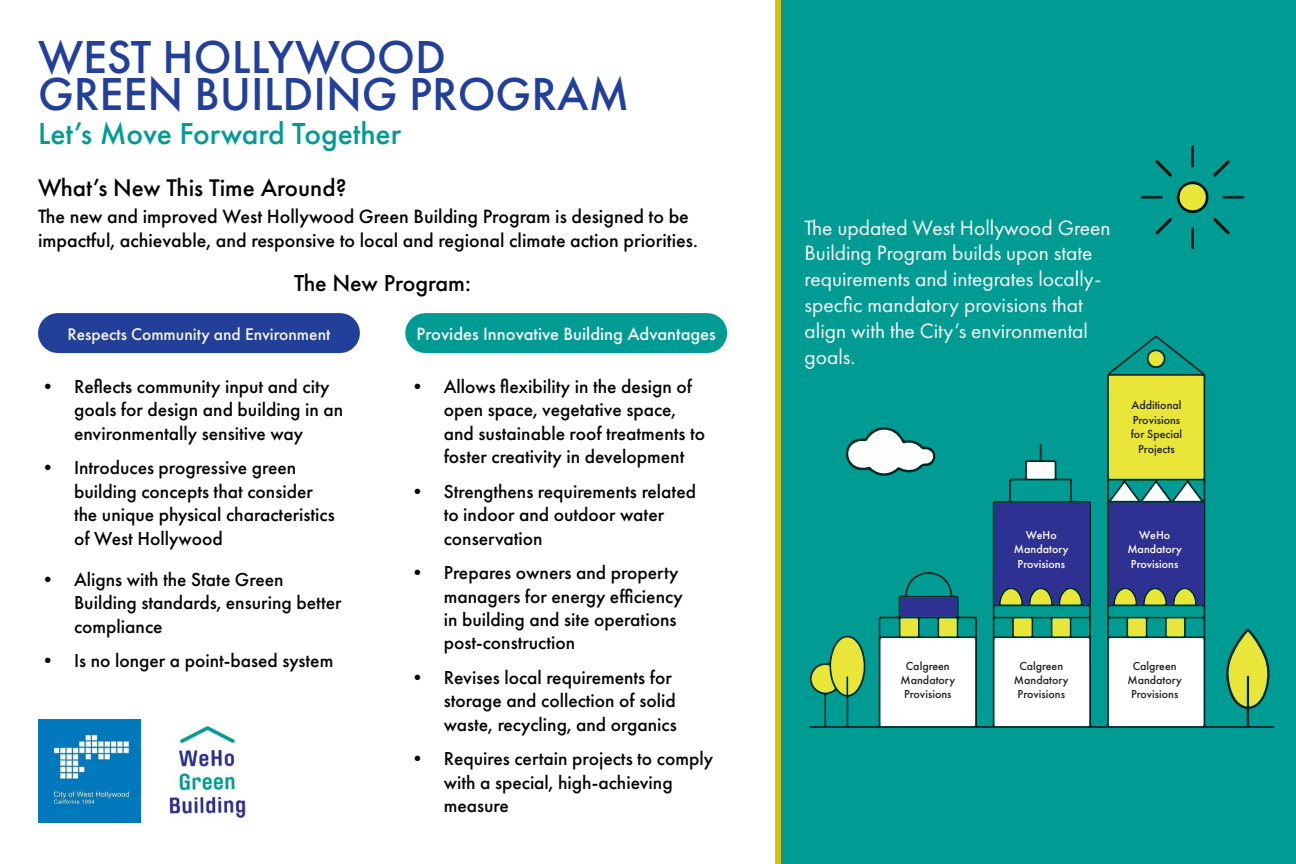
<style>
.page{position:relative;width:1296px;height:864px;background:#fff}
.page>*{position:absolute;margin:0;border:0;box-sizing:border-box;transform-origin:0 0}
.Title_VL{font:500 48px "Futura PT";color:#223f99}
.Subtitle_Vl{font:500 31.5px "Futura PT";color:#009c94}
.t1{font:500 25px "Futura PT";color:#040503}
.Body_VL{font:500 24px "Futura PT";letter-spacing:-.005em;color:#040503}
.Body_VL-2{font:21.5px/25.8px "Futura PT";color:#fff}
.Body_VL-3{font:500 20px/24px "Futura PT";color:#040503}
.t2{font:500 19.5px/23.4px "Futura PT";color:#040503}
.t3{font:500 18.5px "Futura PT";color:#f7f7f8}
.t4{font:500 17.5px "Futura PT";color:#f7f7f8}
.t5{font:500 12px/14.4px "Futura PT";color:#231f20;text-align:center}
.t6{font:500 12px/14.4px "Futura PT";color:#fff;text-align:center}
</style>
<div class="page">
<div style="left:781px;top:0;width:515px;height:864px;background:#009c94"></div>
<div style="left:775px;top:0;width:6px;height:864px;background:#d8c010"></div>
<div style="left:58px;top:313px;width:282px;height:40px;background:#223f99"></div>
<div style="left:425px;top:313px;width:282px;height:40px;background:#009c94"></div>
<svg style="left:809px;top:335px;width:465px;height:393px"></svg>
<svg style="left:1141px;top:146px;width:104px;height:103px"></svg>
<svg style="left:1228px;top:632px;width:40px;height:75px"></svg>
<svg style="left:812px;top:637px;width:52px;height:89px"></svg>
<svg style="left:880px;top:569px;width:95px;height:157px"></svg>
<svg style="left:994px;top:462px;width:96px;height:264px"></svg>
<svg style="left:846px;top:425px;width:89px;height:52px"></svg>
<div style="left:1180px;top:184px;width:26px;height:26px;background:#e9e639;border-radius:50%"></div>
<svg style="left:1109px;top:338px;width:95px;height:388px;background:#90ab8c"></svg>
<img style="left:38px;top:720px;width:102px;height:103px">
<img style="left:169px;top:725px;width:77px;height:94px">
<p class="Title_VL" style="left:38px;top:28px;width:409px">WEST HOLLYWOOD</p>
<p class="Title_VL" style="left:38px;top:65px;width:593px">GREEN BUILDING PROGRAM</p>
<p class="Subtitle_Vl" style="left:38px;top:114px;width:365px">Let’s Move Forward Together</p>
<p class="t1" style="left:38px;top:172px;width:310px">What’s New This Time Around?</p>
<p class="Body_VL-3" style="left:38px;top:204px;width:661px">The new and improved West Hollywood Green Building Program is designed to be impactful, achievable, and responsive to local and regional climate action priorities.</p>
<p class="Body_VL" style="left:294px;top:269px;width:178px">The New Program:</p>
<p class="t4" style="left:68px;top:323px;width:264px">Respects Community and Environment</p>
<p class="t2" style="left:74px;top:375px;width:271px;text-indent:-36px">• Reflects community input and city goals for design and building in an environmentally sensitive way</p>
<p class="t2" style="left:74px;top:456px;width:262px;text-indent:-36px">• Introduces progressive green building concepts that consider the unique physical characteristics of West Hollywood</p>
<p class="t2" style="left:74px;top:568px;width:269px;text-indent:-36px">• Aligns with the State Green<br>Building standards, ensuring better compliance</p>
<p class="t2" style="left:38px;top:649px;width:297px">• Is no longer a point-based system</p>
<p class="t3" style="left:417px;top:323px;width:301px">Provides Innovative Building Advantages</p>
<p class="t2" style="left:444px;top:375px;width:263px;text-indent:-36px">• Allows flexibility in the design of open space, vegetative space, and sustainable roof treatments to foster creativity in development</p>
<p class="t2" style="left:444px;top:480px;width:254px;text-indent:-36px">• Strengthens requirements related to indoor and outdoor water conservation</p>
<p class="t2" style="left:444px;top:561px;width:241px;text-indent:-36px">• Prepares owners and property managers for energy efficiency in building and site operations post-construction</p>
<p class="t2" style="left:444px;top:666px;width:234px;text-indent:-36px">• Revises local requirements for storage and collection of solid waste, recycling, and organics</p>
<p class="t2" style="left:444px;top:747px;width:271px;text-indent:-36px">• Requires certain projects to comply with a special, high-achieving measure</p>
<p class="Body_VL-2" style="left:805px;top:214px;width:308px">The updated West Hollywood Green<br>Building Program builds upon state requirements and integrates locally&shy;specfic mandatory provisions that align with the City’s environmental goals.</p>
<p class="t5" style="left:1131px;top:398px;width:53px">Additional<br>Provisions for Special<br>Projects</p>
<p class="t6" style="left:1014px;top:528px;width:56px">WeHo<br>Mandatory<br>Provisions</p>
<p class="t6" style="left:1127px;top:528px;width:56px">WeHo<br>Mandatory<br>Provisions</p>
<p class="t5" style="left:901px;top:658px;width:56px">Calgreen<br>Mandatory<br>Provisions</p>
<p class="t5" style="left:1014px;top:658px;width:56px">Calgreen<br>Mandatory<br>Provisions</p>
<p class="t5" style="left:1127px;top:658px;width:56px">Calgreen<br>Mandatory<br>Provisions</p>
</div>
